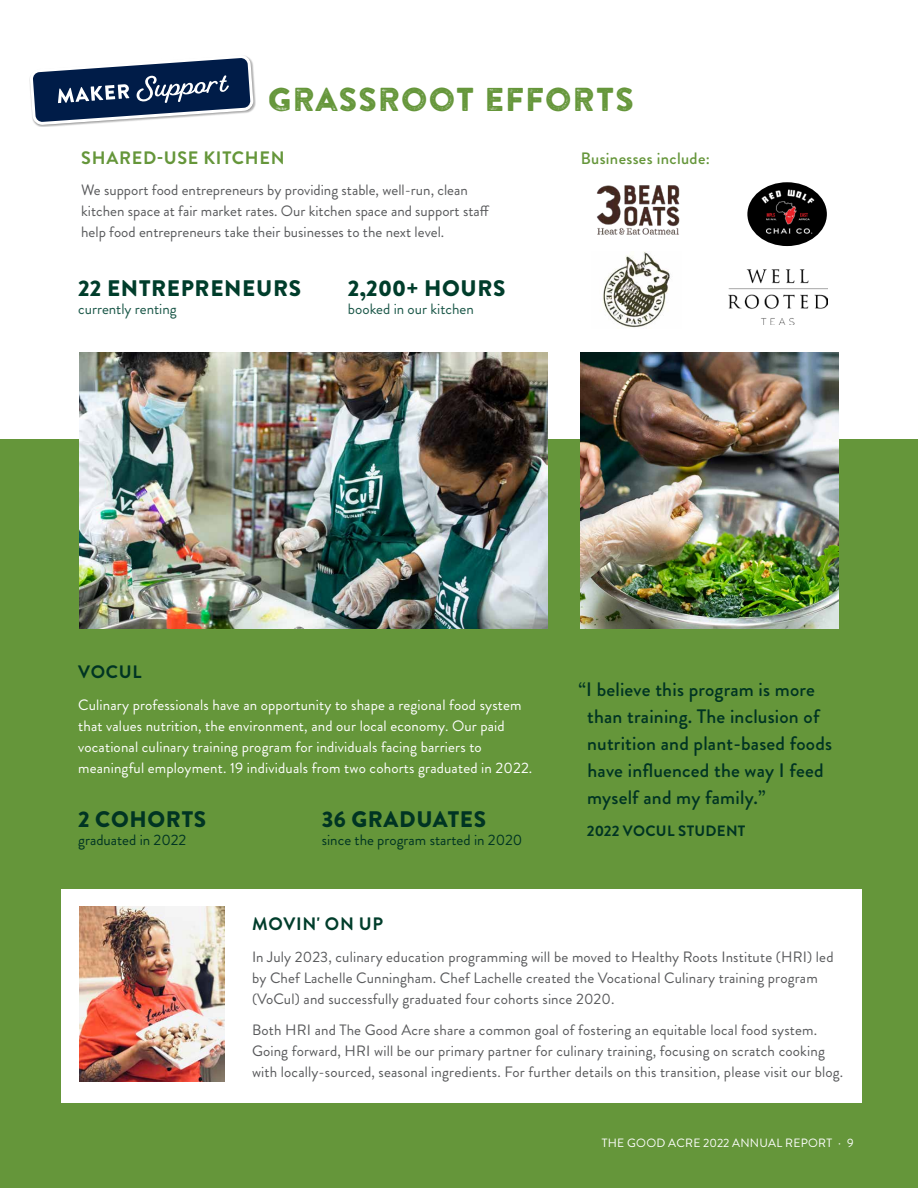
<style>
.page{position:relative;width:918px;height:1188px;background:#fff}
.page>*{position:absolute;margin:0;border:0;box-sizing:border-box;transform-origin:0 0}
.t1{font:33px "Brandon Printed One";color:#65963a}
.t2{font:900 22.5px "Brandon Grotesque";letter-spacing:.03em;color:#003d2b}
.t3{font:900 22.5px "Brandon Grotesque";letter-spacing:.03em;color:#003423}
.t4{font:500 19.5px/27px "Brandon Grotesque";letter-spacing:.01em;color:#003423}
.t5{font:700 18px "Brandon Grotesque";letter-spacing:.04em;color:#65963a}
.t6{font:700 18px "Brandon Grotesque";letter-spacing:.04em;color:#003d2b}
.t7{font:700 18px "Brandon Grotesque";letter-spacing:.04em;color:#003423}
.t8{font:500 16.5px "Brandon Grotesque";letter-spacing:.02em;color:#65963a}
.t9{font:15px/21px "Brandon Grotesque";letter-spacing:.01em;color:#58595b}
.t10{font:15px/21px "Brandon Grotesque";letter-spacing:.01em;color:#fff}
.t11{font:15px "Brandon Grotesque";color:#003423}
.t12{font:15px "Brandon Grotesque";color:#195647}
.t13{font:700 15px "Brandon Grotesque";letter-spacing:.02em;color:#003423}
.t14{font:12px "Brandon Grotesque";letter-spacing:.02em;color:#fff}
</style>
<div class="page">
<div style="left:0;top:439px;width:918px;height:749px;background:#65963a"></div>
<div style="left:61px;top:889px;width:801px;height:214px;background:#fff"></div>
<img style="left:603px;top:251px;width:67px;height:77px">
<img style="left:597px;top:185px;width:83px;height:50px">
<img style="left:729px;top:269px;width:99px;height:56px">
<img style="left:581px;top:352px;width:257px;height:276px">
<img style="left:80px;top:352px;width:468px;height:276px">
<img style="left:747px;top:182px;width:80px;height:64px">
<img style="left:80px;top:906px;width:144px;height:176px">
<div style="left:30px;top:55px;width:226px;height:72px;background:#000;opacity:.3"></div>
<svg style="left:30px;top:55px;width:224px;height:70px"></svg>
<h1 class="t1" style="left:267px;top:79px;width:369px">GRASSROOT EFFORTS</h1>
<p class="t5" style="left:81px;top:145px;width:205px">SHARED-USE KITCHEN</p>
<p class="t9" style="left:81px;top:180px;width:410px">We support food entrepreneurs by providing stable, well-run, clean kitchen space at fair market rates. Our kitchen space and support staff help food entrepreneurs take their businesses to the next level.</p>
<h2 class="t2" style="left:78px;top:273px;width:224px">22 ENTREPRENEURS</h2>
<p class="t12" style="left:78px;top:299px;width:100px">currently renting</p>
<h2 class="t2" style="left:348px;top:273px;width:159px">2,200+ HOURS</h2>
<p class="t12" style="left:348px;top:299px;width:127px">booked in our kitchen</p>
<p class="t8" style="left:581px;top:146px;width:131px">Businesses include:</p>
<p class="t7" style="left:78px;top:659px;width:65px">VOCUL</p>
<p class="t10" style="left:78px;top:694px;width:456px">Culinary professionals have an opportunity to shape a regional food system that values nutrition, the environment, and our local economy. Our paid vocational culinary training program for individuals facing barriers to meaningful employment. 19 individuals from two cohorts graduated in 2022.</p>
<h2 class="t3" style="left:78px;top:803px;width:130px">2 COHORTS</h2>
<p class="t11" style="left:78px;top:830px;width:110px">graduated in 2022</p>
<h2 class="t3" style="left:322px;top:803px;width:166px">36 GRADUATES</h2>
<p class="t11" style="left:322px;top:830px;width:202px">since the program started in 2020</p>
<h3 class="t4" style="left:587px;top:676px;width:246px;text-indent:-9px">“I believe this program is more than training. The inclusion of nutrition and plant-based foods have influenced the way I feed myself and my family.”</h3>
<p class="t13" style="left:587px;top:820px;width:160px">2022 VOCUL STUDENT</p>
<p class="t6" style="left:252px;top:911px;width:133px">MOVIN' ON UP</p>
<p class="t9" style="left:252px;top:946px;width:583px">In July 2023, culinary education programming will be moved to Healthy Roots Institute (HRI) led by Chef Lachelle Cunningham. Chef Lachelle created the Vocational Culinary training program (VoCul) and successfully graduated four cohorts since 2020.</p>
<p class="t9" style="left:252px;top:1020px;width:593px">Both HRI and The Good Acre share a common goal of fostering an equitable local food system.<br>Going forward, HRI will be our primary partner for culinary training, focusing on scratch cooking with locally-sourced, seasonal ingredients. For further details on this transition, please visit our blog.</p>
<p class="t14" style="left:602px;top:1134px;width:253px">THE GOOD ACRE 2022 ANNUAL REPORT ∙ 9</p>
</div>
